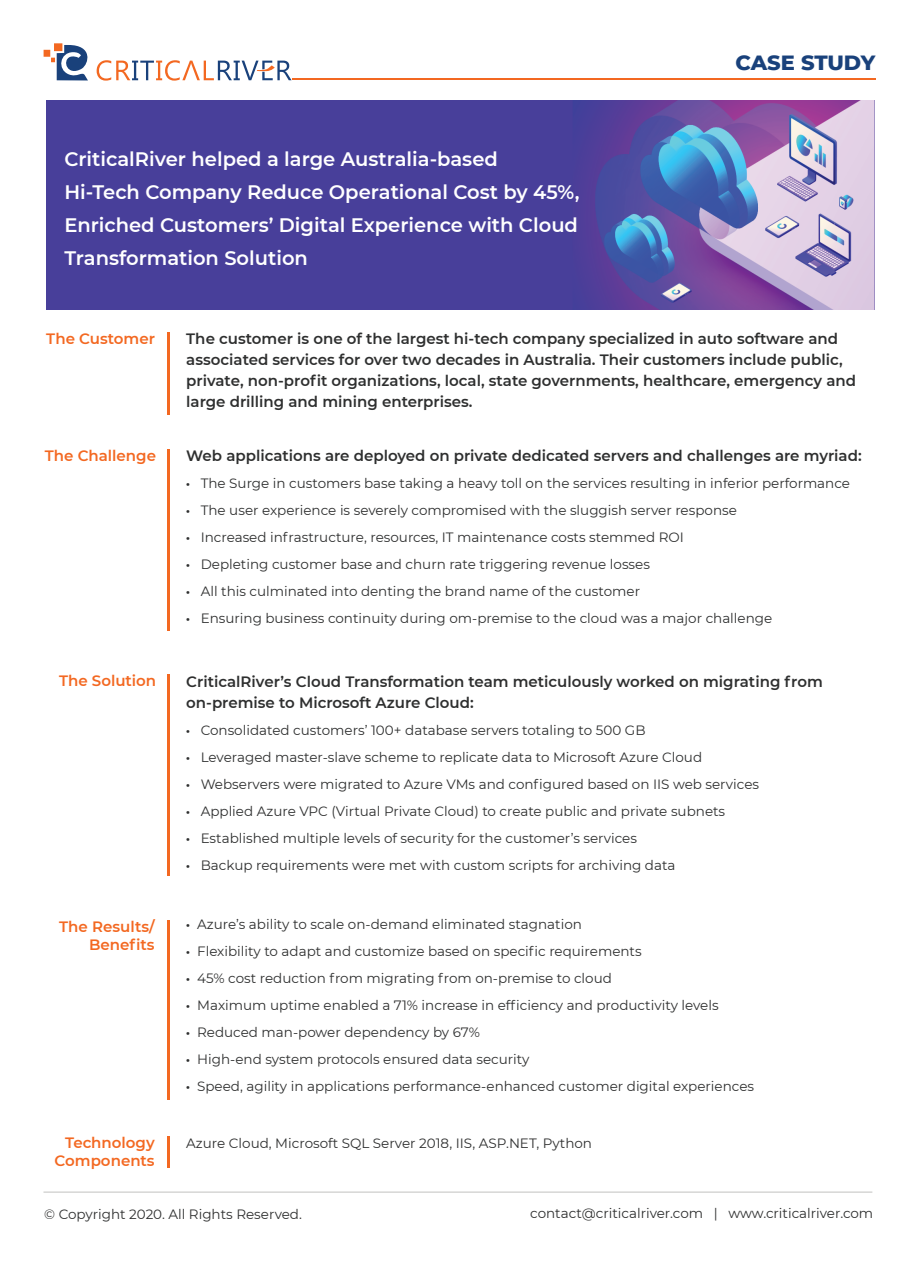
<style>
.page{position:relative;width:918px;height:1263px;background:#fff}
.page>*{position:absolute;margin:0;border:0;box-sizing:border-box;transform-origin:0 0}
.t1{font:800 21px "Montserrat";letter-spacing:-.01em;color:#19417b}
.t2{font:600 19.5px/33px "Montserrat";color:#fff}
.t3{font:600 15px/21px "Montserrat";color:#2e2f2f}
.t4{font:600 15px/18px "Montserrat";color:#f36821;text-align:right}
.t5{font:13.5px "Montserrat";color:#2e2f2f}
.s1{font-family:"Myriad Pro"}
</style>
<div class="page">
<svg style="left:44px;top:43px;width:248px;height:38px"></svg>
<hr style="left:292px;top:78px;width:583px;height:2px;background:#f36821">
<hr style="left:167px;top:332px;width:3px;height:82px;background:#f36821">
<hr style="left:167px;top:449px;width:3px;height:181px;background:#f36821">
<hr style="left:167px;top:674px;width:3px;height:201px;background:#f36821">
<hr style="left:167px;top:920px;width:3px;height:179px;background:#f36821">
<hr style="left:167px;top:1136px;width:3px;height:32px;background:#f36821">
<hr style="left:43px;top:1191px;width:829px;height:2px;background:#d6d6d5">
<img style="left:47px;top:101px;width:827px;height:209px">
<h2 class="t2" style="left:64px;top:142px;width:517px">CriticalRiver helped a large Australia-based<br>Hi-Tech Company Reduce Operational Cost by 45%, Enriched Customers’ Digital Experience with Cloud Transformation Solution</h2>
<h1 class="t1" style="left:735px;top:47px;width:141px">CASE STUDY</h1>
<p class="t4" style="left:46px;top:329px;width:110px">The Customer</p>
<p class="t3" style="left:186px;top:327px;width:671px">The customer is one of the largest hi-tech company specialized in auto software and associated services for over two decades in Australia. Their customers include public, private, non-profit organizations, local, state governments, healthcare, emergency and large drilling and mining enterprises.</p>
<p class="t4" style="left:45px;top:446px;width:113px">The Challenge</p>
<p class="t3" style="left:186px;top:444px;width:677px">Web applications are deployed on private dedicated servers and challenges are myriad:</p>
<p class="t5" style="left:186px;top:474px;width:665px"><span class="s1">•</span> The Surge in customers base taking a heavy toll on the services resulting in inferior performance</p>
<p class="t5" style="left:186px;top:501px;width:552px"><span class="s1">•</span> The user experience is severely compromised with the sluggish server response</p>
<p class="t5" style="left:186px;top:528px;width:499px"><span class="s1">•</span> Increased infrastructure, resources, IT maintenance costs stemmed ROI</p>
<p class="t5" style="left:186px;top:555px;width:465px"><span class="s1">•</span> Depleting customer base and churn rate triggering revenue losses</p>
<p class="t5" style="left:186px;top:582px;width:455px"><span class="s1">•</span> All this culminated into denting the brand name of the customer</p>
<p class="t5" style="left:186px;top:609px;width:588px"><span class="s1">•</span> Ensuring business continuity during om-premise to the cloud was a major challenge</p>
<p class="t4" style="left:59px;top:671px;width:99px">The Solution</p>
<p class="t3" style="left:186px;top:671px;width:638px">CriticalRiver’s Cloud Transformation team meticulously worked on migrating from on-premise to Microsoft Azure Cloud:</p>
<p class="t5" style="left:186px;top:721px;width:461px"><span class="s1">•</span> Consolidated customers’ 100+ database servers totaling to 500 GB</p>
<p class="t5" style="left:186px;top:748px;width:517px"><span class="s1">•</span> Leveraged master-slave scheme to replicate data to Microsoft Azure Cloud</p>
<p class="t5" style="left:186px;top:775px;width:574px"><span class="s1">•</span> Webservers were migrated to Azure VMs and configured based on IIS web services</p>
<p class="t5" style="left:186px;top:802px;width:540px"><span class="s1">•</span> Applied Azure VPC (Virtual Private Cloud) to create public and private subnets</p>
<p class="t5" style="left:186px;top:829px;width:452px"><span class="s1">•</span> Established multiple levels of security for the customer’s services</p>
<p class="t5" style="left:186px;top:856px;width:491px"><span class="s1">•</span> Backup requirements were met with custom scripts for archiving data</p>
<p class="t4" style="left:59px;top:917px;width:97px">The Results/<br>Benefits</p>
<p class="t5" style="left:186px;top:915px;width:397px"><span class="s1">•</span> Azure’s ability to scale on-demand eliminated stagnation</p>
<p class="t5" style="left:186px;top:942px;width:457px"><span class="s1">•</span> Flexibility to adapt and customize based on specific requirements</p>
<p class="t5" style="left:186px;top:969px;width:427px"><span class="s1">•</span> 45% cost reduction from migrating from on-premise to cloud</p>
<p class="t5" style="left:186px;top:996px;width:534px"><span class="s1">•</span> Maximum uptime enabled a 71% increase in efficiency and productivity levels</p>
<p class="t5" style="left:186px;top:1023px;width:295px"><span class="s1">•</span> Reduced man-power dependency by 67%</p>
<p class="t5" style="left:186px;top:1050px;width:345px"><span class="s1">•</span> High-end system protocols ensured data security</p>
<p class="t5" style="left:186px;top:1077px;width:569px"><span class="s1">•</span> Speed, agility in applications performance-enhanced customer digital experiences</p>
<p class="t4" style="left:55px;top:1133px;width:102px">Technology<br>Components</p>
<p class="t5" style="left:44px;top:1204px;width:259px">© Copyright 2020. All Rights Reserved.</p>
<p class="t5" style="left:186px;top:1134px;width:407px">Azure Cloud, Microsoft SQL Server 2018, IIS, ASP.NET, Python</p>
<p class="t5" style="left:530px;top:1204px;width:345px">contact@criticalriver.com | www.criticalriver.com</p>
</div>
